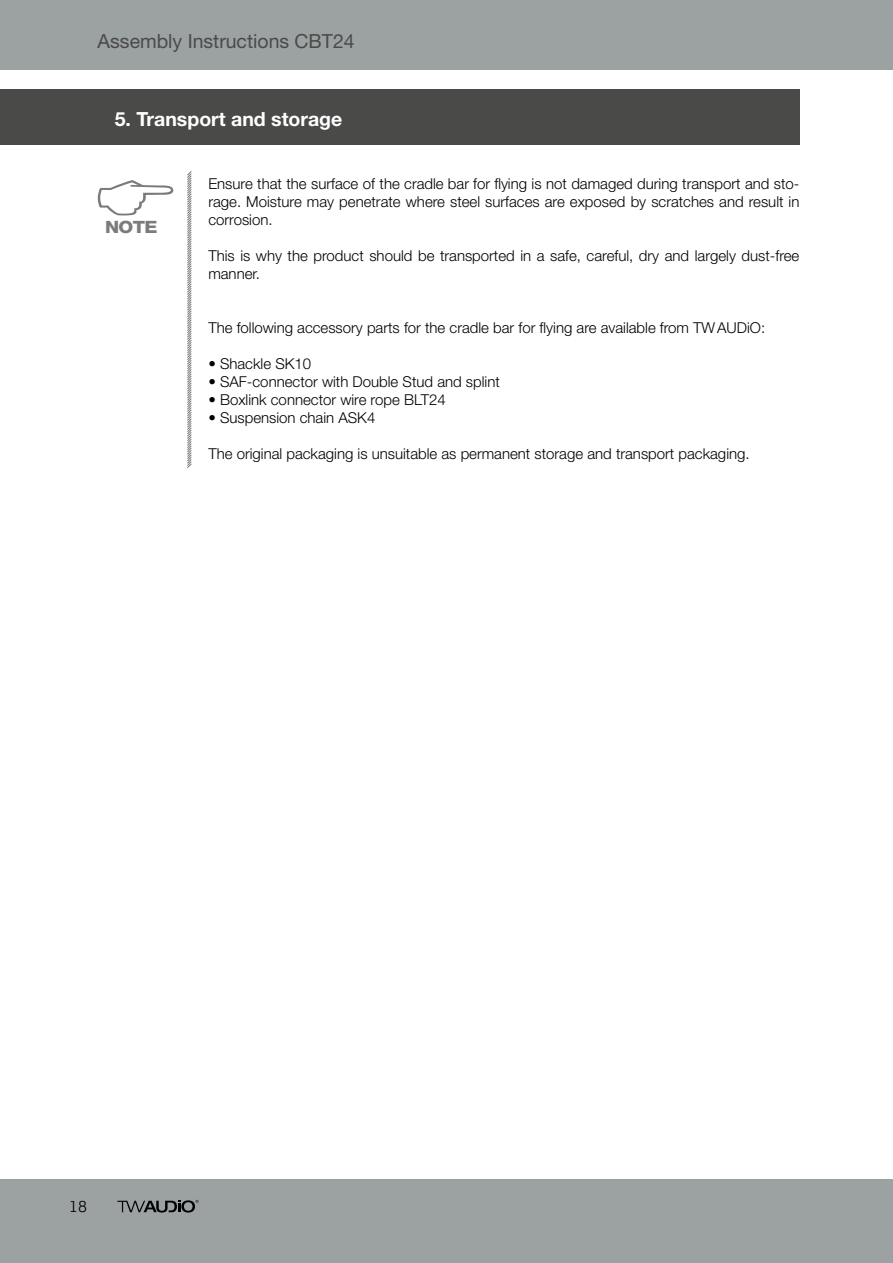
<style>
.page{position:relative;width:893px;height:1263px;background:#fff}
.page>*{position:absolute;margin:0;border:0;box-sizing:border-box;transform-origin:0 0}
.t1{font:19.5px "Helvetica Neue LT Std";color:#4a4a49}
.t2{font:700 19.5px "Helvetica Neue LT Std";color:#fff}
.t3{font:800 16.95px "Helvetica Neue LT Std";color:#7c7b7b;scale:1.12 1}
.t4{font:300 16.5px "Lexia";color:#000}
.t5{font:300 15px/18px "Helvetica Neue LT Std";color:#000;text-align:justify}
</style>
<div class="page">
<div style="left:0;top:0;width:893px;height:69px;background:#9ca1a2"></div>
<div style="left:0;top:1179px;width:893px;height:84px;background:#9ca1a2"></div>
<svg style="left:117px;top:1200px;width:81px;height:12px"></svg>
<div style="left:0;top:90px;width:112px;height:54px;background:#4a4a49"></div>
<svg style="left:98px;top:180px;width:75px;height:35px"></svg>
<svg style="left:187px;top:171px;width:5px;height:297px"></svg>
<div style="left:98px;top:89px;width:701px;height:55px;background:#4a4a49"></div>
<h1 class="t1" style="left:98px;top:29px;width:259px">Assembly Instructions CBT24</h1>
<h1 class="t2" style="left:115px;top:107px;width:229px">5. Transport and storage</h1>
<p class="t3" style="left:105px;top:217px;width:48px">NOTE</p>
<p class="t5" style="left:208px;top:174px;width:593px">Ensure that the surface of the cradle bar for flying is not damaged during transport and sto&shy;rage. Moisture may penetrate where steel surfaces are exposed by scratches and result in corrosion.</p>
<p class="t5" style="left:208px;top:246px;width:592px">This is why the product should be transported in a safe, careful, dry and largely dust-free manner.</p>
<p class="t5" style="left:208px;top:318px;width:558px">The following accessory parts for the cradle bar for flying are available from TWAUDiO:</p>
<p class="t5" style="left:208px;top:354px;width:104px">• Shackle SK10</p>
<p class="t5" style="left:208px;top:372px;width:293px">• SAF-connector with Double Stud and splint</p>
<p class="t5" style="left:208px;top:390px;width:239px">• Boxlink connector wire rope BLT24</p>
<p class="t5" style="left:208px;top:408px;width:168px">• Suspension chain ASK4</p>
<p class="t5" style="left:208px;top:444px;width:543px">The original packaging is unsuitable as permanent storage and transport packaging.</p>
<p class="t4" style="left:69px;top:1196px;width:19px">18</p>
</div>
